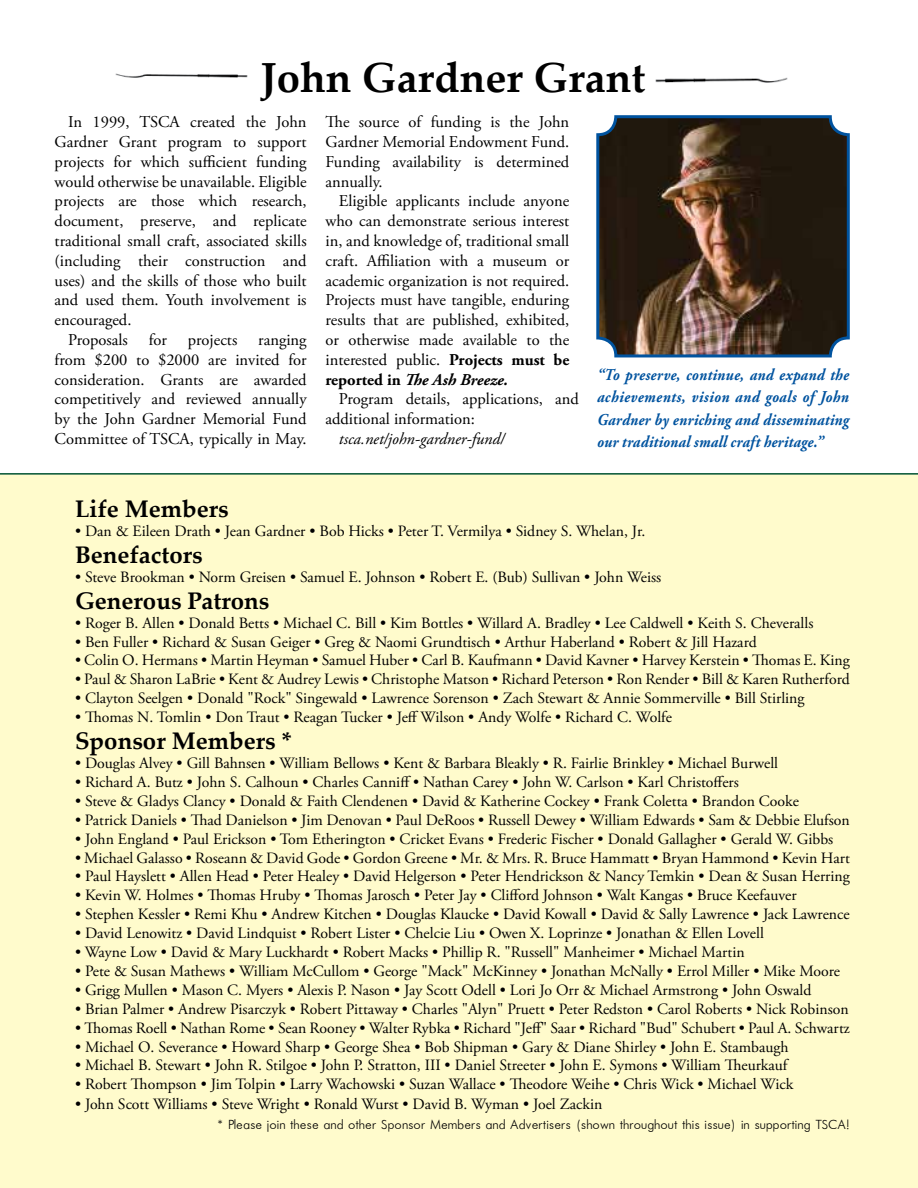
<style>
.page{position:relative;width:918px;height:1188px;background:#fff}
.page>*{position:absolute;margin:0;border:0;box-sizing:border-box;transform-origin:0 0}
.t1{font:700 42px "Palatino Linotype";color:#000}
.t2{font:700 24px "Palatino Linotype";color:#000}
.t3{font:16.5px/19.8px "Adobe Garamond Pro";color:#000;text-align:justify}
.t4{font:italic 700 16.5px/22.5px "Adobe Garamond Pro";letter-spacing:.015em;color:#00539f;text-align:justify;scale:.9 1}
.t5{font:italic 16.5px "Adobe Garamond Pro";color:#000}
.t6{font:15.75px "Adobe Garamond Pro";color:#000}
.t7{font:15px "Futura Light";color:#000}
.s1{font-weight:700}
.s2{font-weight:700;font-style:italic}
</style>
<div class="page">
<div style="left:0;top:474px;width:918px;height:714px;background:#fffbcc"></div>
<hr style="left:0;top:473px;width:918px;height:2px;background:#005336">
<img style="left:600px;top:119px;width:246px;height:234px">
<div style="left:596px;top:115px;width:254px;height:242px;border:3px solid #00539f;border-radius:18px"></div>
<img style="left:115px;top:73px;width:133px;height:5px">
<img style="left:655px;top:78px;width:133px;height:4px">
<h1 class="t1" style="left:260px;top:48px;width:386px">John Gardner Grant</h1>
<p class="t3" style="left:68px;top:113px;width:240px">In 1999, TSCA created the John</p>
<p class="t3" style="left:55px;top:132px;width:254px">Gardner Grant program to support</p>
<p class="t3" style="left:55px;top:152px;width:254px">projects for which sufficient funding</p>
<p class="t3" style="left:55px;top:172px;width:254px">would otherwise be unavailable. Eligible</p>
<p class="t3" style="left:55px;top:192px;width:254px">projects are those which research,</p>
<p class="t3" style="left:55px;top:212px;width:253px">document, preserve, and replicate</p>
<p class="t3" style="left:55px;top:231px;width:254px">traditional small craft, associated skills</p>
<p class="t3" style="left:55px;top:251px;width:254px">(including their construction and</p>
<p class="t3" style="left:55px;top:271px;width:253px">uses) and the skills of those who built</p>
<p class="t3" style="left:55px;top:291px;width:253px">and used them. Youth involvement is</p>
<p class="t3" style="left:55px;top:311px;width:78px">encouraged.</p>
<p class="t3" style="left:68px;top:330px;width:61px">Proposals</p>
<p class="t3" style="left:149px;top:330px;width:20px">for</p>
<p class="t3" style="left:188px;top:330px;width:51px">projects</p>
<p class="t3" style="left:326px;top:113px;width:245px">The source of funding is the John Gardner Memorial Endowment Fund.<br>Funding availability is determined annually.</p>
<p class="t3" style="left:326px;top:192px;width:245px;text-indent:13px">Eligible applicants include anyone who can demonstrate serious interest in, and knowledge of, traditional small craft. Affiliation with a museum or academic organization is not required.<br>Projects must have tangible, enduring results that are published, exhibited, or otherwise made available to the interested public. <span class="s1">Projects must be reported in</span> <span class="s2">The Ash Breeze.</span></p>
<p class="t3" style="left:326px;top:390px;width:255px;text-indent:13px">Program details, applications, and additional information:</p>
<p class="t5" style="left:339px;top:429px;width:167px">tsca.net/john-gardner-fund/</p>
<p class="t3" style="left:55px;top:330px;width:254px;text-indent:204px">ranging from $200 to $2000 are invited for consideration. Grants are awarded competitively and reviewed annually by the John Gardner Memorial Fund Committee of TSCA, typically in May.</p>
<p class="t4" style="left:597px;top:364px;width:282px">“To preserve, continue, and expand the achievements, vision and goals of John Gardner by enriching and disseminating our traditional small craft heritage.”</p>
<h2 class="t2" style="left:75px;top:492px;width:155px">Life Members</h2>
<p class="t6" style="left:75px;top:521px;width:572px">• Dan &amp; Eileen Drath • Jean Gardner • Bob Hicks • Peter T. Vermilya • Sidney S. Whelan, Jr.</p>
<h2 class="t2" style="left:75px;top:538px;width:129px">Benefactors</h2>
<p class="t6" style="left:75px;top:567px;width:588px">• Steve Brookman • Norm Greisen • Samuel E. Johnson • Robert E. (Bub) Sullivan • John Weiss</p>
<h2 class="t2" style="left:75px;top:584px;width:196px">Generous Patrons</h2>
<p class="t6" style="left:75px;top:613px;width:740px">• Roger B. Allen • Donald Betts • Michael C. Bill • Kim Bottles • Willard A. Bradley • Lee Caldwell • Keith S. Cheveralls</p>
<p class="t6" style="left:75px;top:632px;width:683px">• Ben Fuller • Richard &amp; Susan Geiger • Greg &amp; Naomi Grundtisch • Arthur Haberland • Robert &amp; Jill Hazard</p>
<p class="t6" style="left:75px;top:651px;width:776px">• Colin O. Hermans • Martin Heyman • Samuel Huber • Carl B. Kaufmann • David Kavner • Harvey Kerstein • Thomas E. King</p>
<p class="t6" style="left:75px;top:670px;width:776px">• Paul &amp; Sharon LaBrie • Kent &amp; Audrey Lewis • Christophe Matson • Richard Peterson • Ron Render • Bill &amp; Karen Rutherford</p>
<p class="t6" style="left:75px;top:689px;width:731px">• Clayton Seelgen • Donald "Rock" Singewald • Lawrence Sorenson • Zach Stewart &amp; Annie Sommerville • Bill Stirling</p>
<p class="t6" style="left:75px;top:708px;width:599px">• Thomas N. Tomlin • Don Traut • Reagan Tucker • Jeff Wilson • Andy Wolfe • Richard C. Wolfe</p>
<h2 class="t2" style="left:75px;top:724px;width:219px">Sponsor Members *</h2>
<p class="t6" style="left:75px;top:754px;width:705px">• Douglas Alvey • Gill Bahnsen • William Bellows • Kent &amp; Barbara Bleakly • R. Fairlie Brinkley • Michael Burwell</p>
<p class="t6" style="left:75px;top:772px;width:665px">• Richard A. Butz • John S. Calhoun • Charles Canniff • Nathan Carey • John W. Carlson • Karl Christoffers</p>
<p class="t6" style="left:75px;top:791px;width:726px">• Steve &amp; Gladys Clancy • Donald &amp; Faith Clendenen • David &amp; Katherine Cockey • Frank Coletta • Brandon Cooke</p>
<p class="t6" style="left:75px;top:810px;width:776px">• Patrick Daniels • Thad Danielson • Jim Denovan • Paul DeRoos • Russell Dewey • William Edwards • Sam &amp; Debbie Elufson</p>
<p class="t6" style="left:75px;top:829px;width:760px">• John England • Paul Erickson • Tom Etherington • Cricket Evans • Frederic Fischer • Donald Gallagher • Gerald W. Gibbs</p>
<p class="t6" style="left:75px;top:848px;width:776px">• Michael Galasso • Roseann &amp; David Gode • Gordon Greene • Mr. &amp; Mrs. R. Bruce Hammatt • Bryan Hammond • Kevin Hart</p>
<p class="t6" style="left:75px;top:867px;width:776px">• Paul Hayslett • Allen Head • Peter Healey • David Helgerson • Peter Hendrickson &amp; Nancy Temkin • Dean &amp; Susan Herring</p>
<p class="t6" style="left:75px;top:886px;width:723px">• Kevin W. Holmes • Thomas Hruby • Thomas Jarosch • Peter Jay • Clifford Johnson • Walt Kangas • Bruce Keefauver</p>
<p class="t6" style="left:75px;top:905px;width:776px">• Stephen Kessler • Remi Khu • Andrew Kitchen • Douglas Klaucke • David Kowall • David &amp; Sally Lawrence • Jack Lawrence</p>
<p class="t6" style="left:75px;top:924px;width:690px">• David Lenowitz • David Lindquist • Robert Lister • Chelcie Liu • Owen X. Loprinze • Jonathan &amp; Ellen Lovell</p>
<p class="t6" style="left:75px;top:943px;width:671px">• Wayne Low • David &amp; Mary Luckhardt • Robert Macks • Phillip R. "Russell" Manheimer • Michael Martin</p>
<p class="t6" style="left:75px;top:961px;width:767px">• Pete &amp; Susan Mathews • William McCullom • George "Mack" McKinney • Jonathan McNally • Errol Miller • Mike Moore</p>
<p class="t6" style="left:75px;top:980px;width:738px">• Grigg Mullen • Mason C. Myers • Alexis P. Nason • Jay Scott Odell • Lori Jo Orr &amp; Michael Armstrong • John Oswald</p>
<p class="t6" style="left:75px;top:999px;width:775px">• Brian Palmer • Andrew Pisarczyk • Robert Pittaway • Charles "Alyn" Pruett • Peter Redston • Carol Roberts • Nick Robinson</p>
<p class="t6" style="left:75px;top:1018px;width:776px">• Thomas Roell • Nathan Rome • Sean Rooney • Walter Rybka • Richard "Jeff" Saar • Richard "Bud" Schubert • Paul A. Schwartz</p>
<p class="t6" style="left:75px;top:1037px;width:715px">• Michael O. Severance • Howard Sharp • George Shea • Bob Shipman • Gary &amp; Diane Shirley • John E. Stambaugh</p>
<p class="t6" style="left:75px;top:1056px;width:714px">• Michael B. Stewart • John R. Stilgoe • John P. Stratton, III • Daniel Streeter • John E. Symons • William Theurkauf</p>
<p class="t6" style="left:75px;top:1075px;width:720px">• Robert Thompson • Jim Tolpin • Larry Wachowski • Suzan Wallace • Theodore Weihe • Chris Wick • Michael Wick</p>
<p class="t6" style="left:75px;top:1095px;width:529px">• John Scott Williams • Steve Wright • Ronald Wurst • David B. Wyman • Joel Zackin</p>
<p class="t7" style="left:217px;top:1118px;width:635px">* Please join these and other Sponsor Members and Advertisers (shown throughout this issue) in supporting TSCA!</p>
</div>
